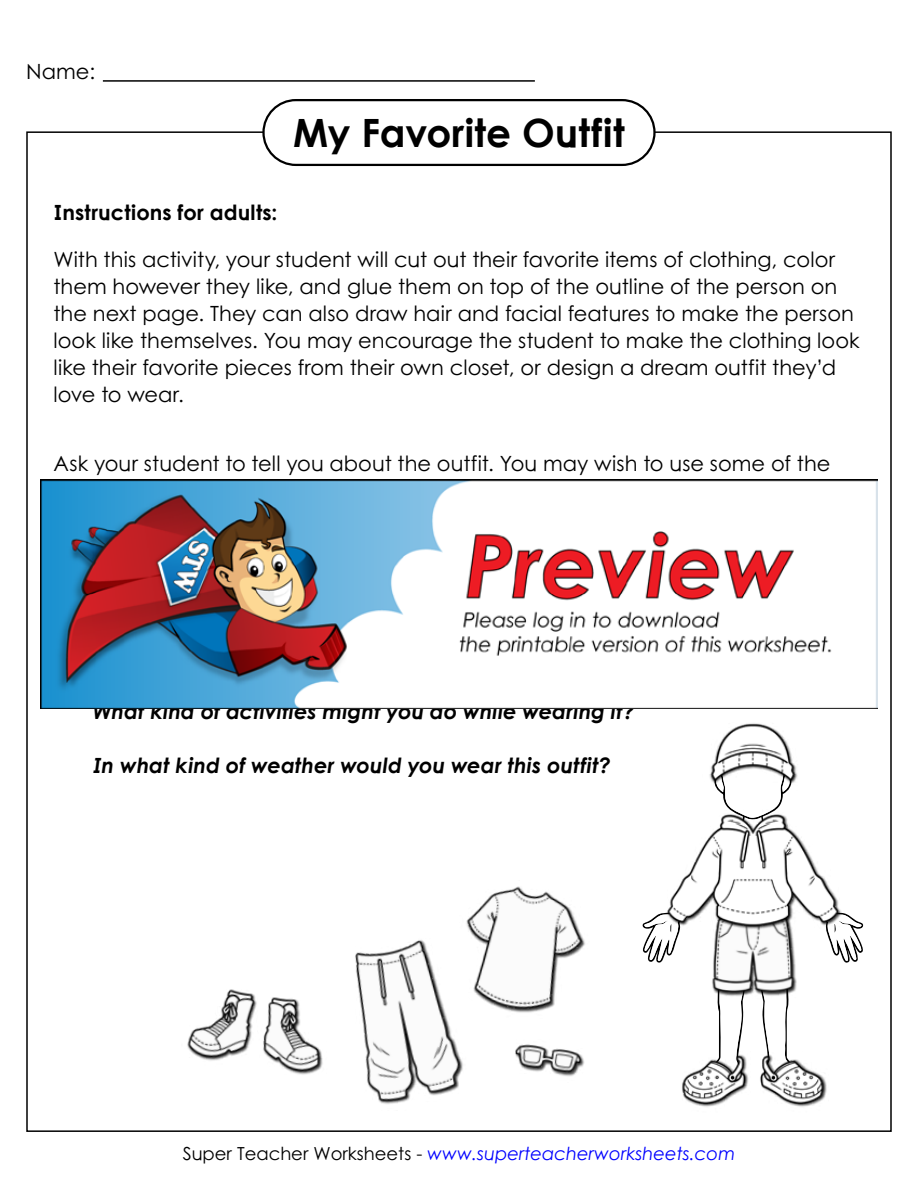
<style>
.page{position:relative;width:918px;height:1188px;background:#fff}
.page>*{position:absolute;margin:0;border:0;box-sizing:border-box;transform-origin:0 0}
.t1{font:700 39px "Century STW4";letter-spacing:.01em;color:#000}
.t2{font:21px/27px "Century STW4";color:#000}
.t3{font:italic 700 21px "Century STW4";letter-spacing:.005em;color:#000}
.t4{font:700 21px "Century STW4";letter-spacing:.005em;color:#000}
.t5{font:italic 18px "Century STW4";color:#00f}
.s1{font-style:normal;color:#000}
</style>
<div class="page">
<hr style="left:103px;top:80px;width:432px;height:2px;background:#000">
<div style="left:262px;top:99px;width:394px;height:67px;border:2px solid #000;border-radius:32px"></div>
<img style="left:466px;top:886px;width:119px;height:127px">
<img style="left:355px;top:932px;width:117px;height:172px">
<svg style="left:644px;top:914px;width:218px;height:129px"></svg>
<img style="left:709px;top:723px;width:89px;height:71px">
<img style="left:682px;top:1045px;width:145px;height:61px">
<img style="left:702px;top:937px;width:101px;height:68px">
<img style="left:704px;top:937px;width:95px;height:66px">
<img style="left:658px;top:801px;width:195px;height:136px">
<img style="left:659px;top:803px;width:194px;height:133px">
<img style="left:515px;top:1044px;width:70px;height:33px">
<img style="left:187px;top:989px;width:136px;height:86px">
<img style="left:40px;top:480px;width:838px;height:228px">
<p class="t2" style="left:26px;top:58px;width:71px">Name:</p>
<h1 class="t1" style="left:293px;top:103px;width:333px">My Favorite Outfit</h1>
<p class="t4" style="left:54px;top:197px;width:226px">Instructions for adults:</p>
<p class="t2" style="left:54px;top:246px;width:808px">With this activity, your student will cut out their favorite items of clothing, color them however they like, and glue them on top of the outline of the person on the next page. They can also draw hair and facial features to make the person look like themselves. You may encourage the student to make the clothing look like their favorite pieces from their own closet, or design a dream outfit they’d love to wear.</p>
<p class="t2" style="left:54px;top:449px;width:779px">Ask your student to tell you about the outfit. You may wish to use some of the</p>
<p class="t3" style="left:93px;top:696px;width:544px">What kind of activities might you do while wearing it?</p>
<p class="t3" style="left:93px;top:750px;width:520px">In what kind of weather would you wear this outfit?</p>
<p class="t5" style="left:183px;top:1141px;width:554px"><span class="s1">Super Teacher Worksheets -</span> www.superteacherworksheets.com</p>
</div>
